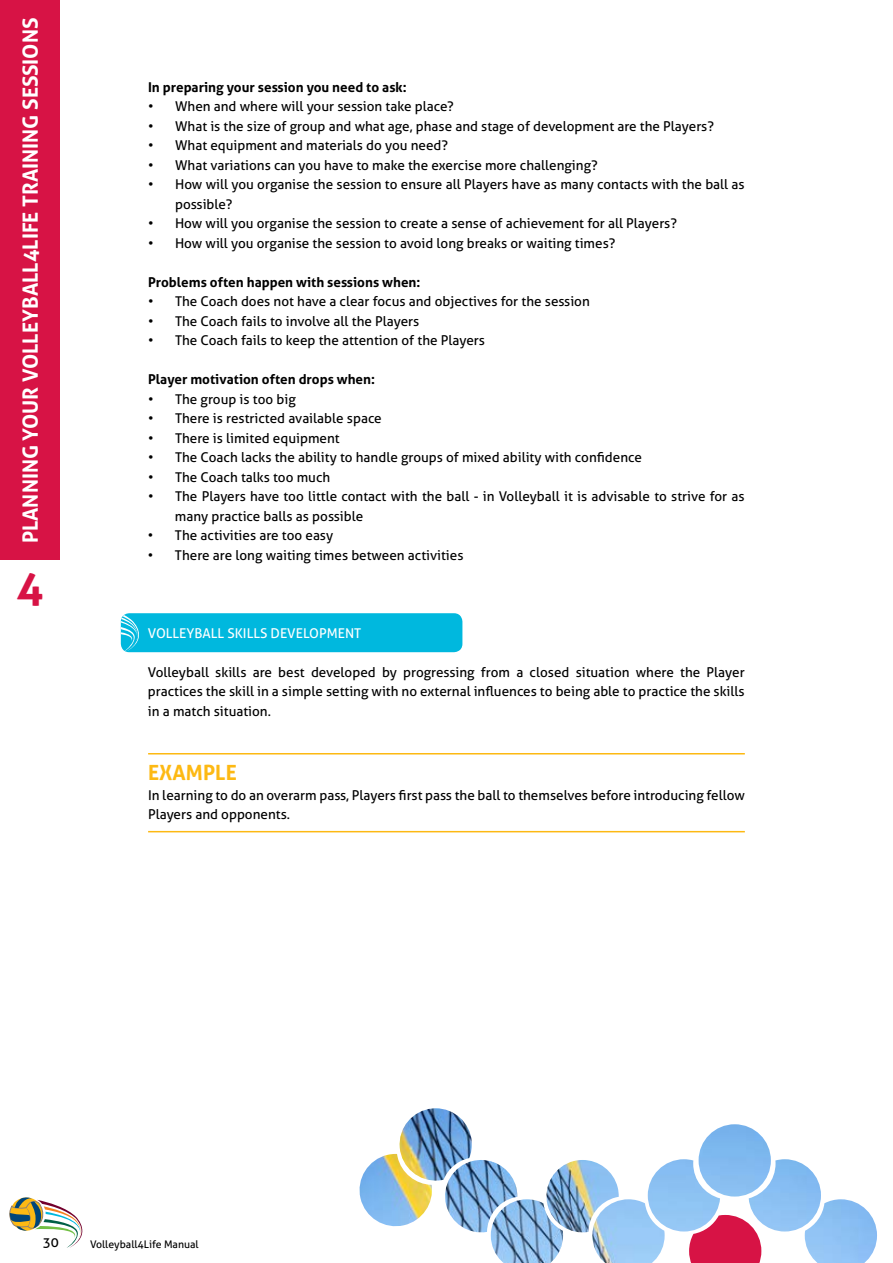
<style>
.page{position:relative;width:893px;height:1263px;background:#fff}
.page>*{position:absolute;margin:0;border:0;box-sizing:border-box;transform-origin:0 0}
.t1{font:700 45px "Aller";color:#d71345}
.t2{font:700 21px "Aller";color:#fff}
.t3{font:700 21px "Aller";color:#fdb913}
.t4{font:13.5px/19.5px "Aller";color:#000}
.t5{font:700 13.5px "Aller";color:#000}
.t6{font:13.5px "Aller";color:#fff}
.t7{font:10.5px "Aller";color:#000}
</style>
<div class="page">
<svg style="left:9px;top:1197px;width:74px;height:51px"></svg>
<img style="left:359px;top:1108px;width:518px;height:155px">
<div style="left:121px;top:613px;width:341px;height:39px;background:#00b8de;border-radius:9px"></div>
<svg style="left:121px;top:613px;width:30px;height:39px"></svg>
<svg style="left:689px;top:1215px;width:72px;height:48px;background:#d63e6a"></svg>
<div style="left:0;top:0;width:60px;height:559px;background:#d71345"></div>
<hr style="left:148px;top:753px;width:597px;height:1px;background:#fdb913">
<hr style="left:148px;top:831px;width:597px;height:1px;background:#fdb913">
<h2 class="t2" style="left:17px;top:543px;width:525px;rotate:-90deg">Planning YOUR Volleyball4Life TRAINING Sessions</h2>
<h1 class="t1" style="left:17px;top:559px;width:28px">4</h1>
<p class="t5" style="left:148px;top:79px;width:260px">In preparing your session you need to ask:</p>
<p class="t4" style="left:148px;top:97px;width:307px">• When and where will your session take place?</p>
<p class="t4" style="left:148px;top:116px;width:567px">• What is the size of group and what age, phase and stage of development are the Players?</p>
<p class="t4" style="left:148px;top:136px;width:302px">• What equipment and materials do you need?</p>
<p class="t4" style="left:148px;top:155px;width:451px">• What variations can you have to make the exercise more challenging?</p>
<p class="t4" style="left:175px;top:175px;width:571px;text-indent:-27px">• How will you organise the session to ensure all Players have as many contacts with the ball as possible?</p>
<p class="t4" style="left:148px;top:214px;width:530px">• How will you organise the session to create a sense of achievement for all Players?</p>
<p class="t4" style="left:148px;top:233px;width:469px">• How will you organise the session to avoid long breaks or waiting times?</p>
<p class="t5" style="left:148px;top:274px;width:274px">Problems often happen with sessions when:</p>
<p class="t4" style="left:148px;top:292px;width:443px">• The Coach does not have a clear focus and objectives for the session</p>
<p class="t4" style="left:148px;top:311px;width:273px">• The Coach fails to involve all the Players</p>
<p class="t4" style="left:148px;top:331px;width:338px">• The Coach fails to keep the attention of the Players</p>
<p class="t5" style="left:148px;top:371px;width:229px">Player motivation often drops when:</p>
<p class="t4" style="left:148px;top:389px;width:149px">• The group is too big</p>
<p class="t4" style="left:148px;top:409px;width:235px">• There is restricted available space</p>
<p class="t4" style="left:148px;top:428px;width:193px">• There is limited equipment</p>
<p class="t4" style="left:148px;top:448px;width:495px">• The Coach lacks the ability to handle groups of mixed ability with confidence</p>
<p class="t4" style="left:148px;top:467px;width:184px">• The Coach talks too much</p>
<p class="t4" style="left:175px;top:487px;width:571px;text-indent:-27px">• The Players have too little contact with the ball - in Volleyball it is advisable to strive for as many practice balls as possible</p>
<p class="t4" style="left:148px;top:526px;width:187px">• The activities are too easy</p>
<p class="t4" style="left:148px;top:545px;width:317px">• There are long waiting times between activities</p>
<p class="t6" style="left:148px;top:625px;width:17px">Volleyball</p>
<p class="t6" style="left:227px;top:625px;width:15px">Skills</p>
<p class="t6" style="left:271px;top:625px;width:19px">Development</p>
<p class="t4" style="left:148px;top:662px;width:598px;text-align:justify">Volleyball skills are best developed by progressing from a closed situation where the Player practices the skill in a simple setting with no external influences to being able to practice the skills in a match situation.</p>
<h2 class="t3" style="left:148px;top:760px;width:39px">example</h2>
<p class="t4" style="left:148px;top:785px;width:598px">In learning to do an overarm pass, Players first pass the ball to themselves before introducing fellow<br>Players and opponents.</p>
<p class="t4" style="left:43px;top:1232px;width:18px">30</p>
<p class="t7" style="left:90px;top:1238px;width:110px">Volleyball4Life Manual</p>
</div>
